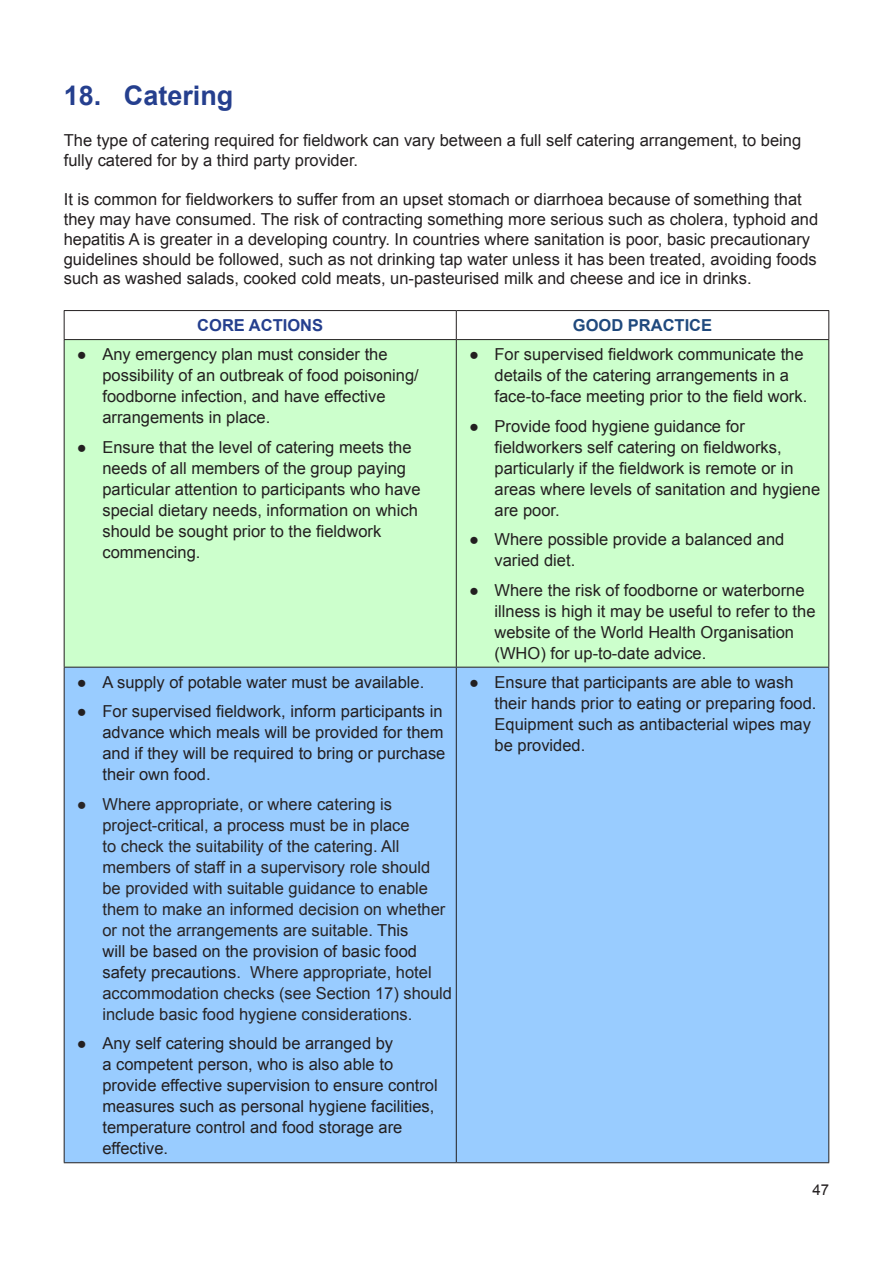
<style>
.page{position:relative;width:893px;height:1263px;background:#fff}
.page>*{position:absolute;margin:0;border:0;box-sizing:border-box;transform-origin:0 0}
.Chapter_Heading{font:700 27px "Arial";color:#253f8e}
.Table_Normal_Bullet{font:16.5px/21px "Arial";color:#231f20}
.Table_Normal_Bullet-2{font:16.5px/21px "Arial";color:#292526}
.Table_Heading1{font:700 16.5px "Arial";color:#1f497d}
.Table_Heading1-2{font:700 16.5px "Arial";color:#253f8e}
.t1{font:15px "Arial";color:#231f20}
.s1{color:#231f20}
</style>
<div class="page">
<div style="left:65px;top:340px;width:763px;height:327px;background:#cfc"></div>
<div style="left:65px;top:668px;width:763px;height:494px;background:#9cf"></div>
<svg style="left:456px;top:311px;width:1px;height:28px"></svg>
<hr style="left:456px;top:340px;width:1px;height:327px;background:#231f20">
<hr style="left:456px;top:667px;width:1px;height:495px;background:#231f20">
<hr style="left:64px;top:310px;width:392px;height:1px;background:#231f20">
<svg style="left:64px;top:311px;width:1px;height:28px"></svg>
<hr style="left:456px;top:310px;width:373px;height:1px;background:#231f20">
<svg style="left:828px;top:311px;width:1px;height:28px"></svg>
<hr style="left:64px;top:339px;width:392px;height:1px;background:#231f20">
<hr style="left:456px;top:339px;width:373px;height:1px;background:#231f20">
<hr style="left:64px;top:340px;width:1px;height:327px;background:#231f20">
<hr style="left:828px;top:340px;width:1px;height:327px;background:#231f20">
<hr style="left:64px;top:667px;width:392px;height:1px;background:#231f20">
<hr style="left:64px;top:667px;width:1px;height:495px;background:#231f20">
<hr style="left:456px;top:667px;width:373px;height:1px;background:#231f20">
<hr style="left:828px;top:667px;width:1px;height:495px;background:#231f20">
<hr style="left:64px;top:1162px;width:392px;height:1px;background:#231f20">
<hr style="left:456px;top:1162px;width:373px;height:1px;background:#231f20">
<p class="Chapter_Heading" style="left:64px;top:77px;width:171px">18. Catering</p>
<p class="Table_Normal_Bullet" style="left:64px;top:130px;width:739px;line-height:19.8px">The type of catering required for fieldwork can vary between a full self catering arrangement, to being fully catered for by a third party provider.</p>
<p class="Table_Normal_Bullet" style="left:64px;top:190px;width:756px;line-height:19.8px">It is common for fieldworkers to suffer from an upset stomach or diarrhoea because of something that they may have consumed. The risk of contracting something more serious such as cholera, typhoid and hepatitis A is greater in a developing country. In countries where sanitation is poor, basic precautionary guidelines should be followed, such as not drinking tap water unless it has been treated, avoiding foods such as washed salads, cooked cold meats, un-pasteurised milk and cheese and ice in drinks.</p>
<p class="Table_Heading1-2" style="left:197px;top:314px;width:127px">CORE ACTIONS</p>
<p class="Table_Heading1" style="left:573px;top:314px;width:141px">GOOD PRACTICE</p>
<p class="Table_Normal_Bullet" style="left:102px;top:344px;width:318px;text-indent:-26px">● Any emergency plan must consider the possibility of an outbreak of food poisoning/ foodborne infection, and have effective arrangements in place.</p>
<p class="Table_Normal_Bullet" style="left:102px;top:436px;width:320px;text-indent:-26px">● Ensure that the level of catering meets the needs of all members of the group paying particular attention to participants who have special dietary needs, information on which should be sought prior to the fieldwork commencing.</p>
<p class="Table_Normal_Bullet" style="left:495px;top:344px;width:314px;text-indent:-26px">● For supervised fieldwork communicate the details of the catering arrangements in a face-to-face meeting prior to the field work.</p>
<p class="Table_Normal_Bullet" style="left:495px;top:415px;width:327px;text-indent:-26px">● Provide food hygiene guidance for fieldworkers self catering on fieldworks, particularly if the fieldwork is remote or in areas where levels of sanitation and hygiene are poor.</p>
<p class="Table_Normal_Bullet" style="left:495px;top:529px;width:291px;text-indent:-26px">● Where possible provide a balanced and varied diet.</p>
<p class="Table_Normal_Bullet" style="left:495px;top:579px;width:322px;text-indent:-26px">● Where the risk of foodborne or waterborne illness is high it may be useful to refer to the website of the World Health Organisation (WHO) for up-to-date advice.</p>
<p class="Table_Normal_Bullet" style="left:77px;top:671px;width:349px">● A supply of potable water must be available.</p>
<p class="Table_Normal_Bullet" style="left:102px;top:701px;width:344px;text-indent:-26px">● For supervised fieldwork, inform participants in advance which meals will be provided for them and if they will be required to bring or purchase their own food.</p>
<p class="Table_Normal_Bullet-2" style="left:102px;top:793px;width:351px;text-indent:-26px">● Where appropriate, or where catering is project-critical, a process must be in place<br>to check the suitability of the catering. All members of staff in a supervisory role should be provided with suitable guidance to enable them to make an informed decision on whether or not the arrangements are suitable. <span class="s1">This<br>will be based on the provision of basic food safety precautions</span>. Where appropriate, hotel accommodation checks (see Section 17) should include basic food hygiene considerations.</p>
<p class="Table_Normal_Bullet" style="left:102px;top:1033px;width:337px;text-indent:-26px">● Any self catering should be arranged by<br>a competent person, who is also able to provide effective supervision to ensure control measures such as personal hygiene facilities, temperature control and food storage are effective.</p>
<p class="Table_Normal_Bullet" style="left:495px;top:671px;width:323px;text-indent:-26px">● Ensure that participants are able to wash their hands prior to eating or preparing food.<br>Equipment such as antibacterial wipes may be provided.</p>
<p class="t1" style="left:812px;top:1180px;width:18px">47</p>
</div>
